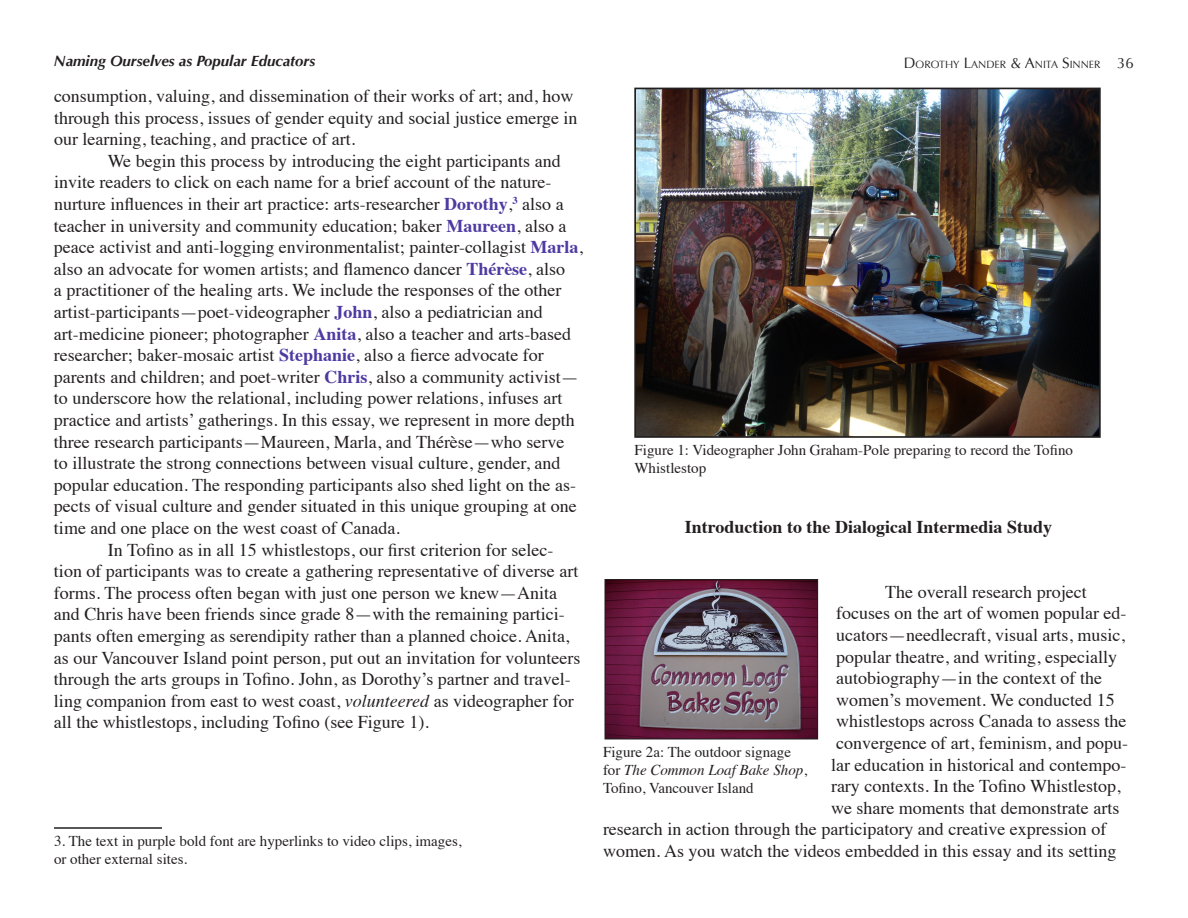
<style>
.page{position:relative;width:1188px;height:918px;background:#fff}
.page>*{position:absolute;margin:0;border:0;box-sizing:border-box;transform-origin:0 0}
.t1{font:18px/21.6px "Times";color:#231f20}
.t2{font:700 18px "Times";color:#231f20}
.t3{font:15px/18px "Times";color:#231f20}
.t4{font:italic 700 15px "Optima";color:#231f20}
.t5{font:10.5px "Optima";color:#231f20}
.s1{font-size:15px}
.s2{font-weight:700;color:#4e3aa1}
.s3{font-style:italic}
</style>
<div class="page">
<hr style="left:54px;top:827px;width:108px;height:2px;background:#231f20">
<img style="left:637px;top:91px;width:461px;height:344px">
<div style="left:634px;top:88px;width:467px;height:350px;border:2px solid #231f20"></div>
<img style="left:606px;top:581px;width:210px;height:156px">
<div style="left:604px;top:579px;width:214px;height:160px;border:1px solid #231f20"></div>
<p class="t4" style="left:54px;top:52px;width:263px">Naming Ourselves as Popular Educators</p>
<p class="t5" style="left:904px;top:59px;width:232px"><span class="s1">D</span>OROTHY <span class="s1">L</span>ANDER <span class="s1">&amp; A</span>NITA <span class="s1">S</span>INNER <span class="s1">36</span></p>
<p class="t1" style="left:54px;top:84px;width:525px">consumption, valuing, and dissemination of their works of art; and, how through this process, issues of gender equity and social justice emerge in our learning, teaching, and practice of art.</p>
<p class="t1" style="left:108px;top:148px;width:455px">We begin this process by introducing the eight participants and</p>
<p class="t1" style="left:54px;top:170px;width:499px">invite readers to click on each name for a brief account of the nature-</p>
<p class="t1" style="left:54px;top:192px;width:511px">nurture influences in their art practice: arts-researcher <span class="s2">Dorothy</span>,<sup>3</sup> also a</p>
<p class="t1" style="left:54px;top:213px;width:514px">teacher in university and community education; baker <span class="s2">Maureen</span>, also a</p>
<p class="t1" style="left:54px;top:235px;width:530px">peace activist and anti-logging environmentalist; painter-collagist <span class="s2">Marla</span>,</p>
<p class="t1" style="left:54px;top:256px;width:513px">also an advocate for women artists; and flamenco dancer <span class="s2">Thérèse</span>, also</p>
<p class="t1" style="left:54px;top:278px;width:509px">a practitioner of the healing arts. We include the responses of the other</p>
<p class="t1" style="left:54px;top:300px;width:490px">artist-participants—poet-videographer <span class="s2">John</span>, also a pediatrician and</p>
<p class="t1" style="left:54px;top:321px;width:519px">art-medicine pioneer; photographer <span class="s2">Anita</span>, also a teacher and arts-based</p>
<p class="t1" style="left:54px;top:343px;width:491px">researcher; baker-mosaic artist <span class="s2">Stephanie</span>, also a fierce advocate for</p>
<p class="t1" style="left:54px;top:364px;width:526px">parents and children; and poet-writer <span class="s2">Chris</span>, also a community activist—</p>
<p class="t1" style="left:54px;top:386px;width:510px">to underscore how the relational, including power relations, infuses art</p>
<p class="t1" style="left:54px;top:408px;width:522px">practice and artists’ gatherings. In this essay, we represent in more depth</p>
<p class="t1" style="left:54px;top:429px;width:512px">three research participants—Maureen, Marla, and Thérèse—who serve</p>
<p class="t1" style="left:54px;top:451px;width:508px">to illustrate the strong connections between visual culture, gender, and</p>
<p class="t1" style="left:54px;top:472px;width:524px">popular education. The responding participants also shed light on the as-</p>
<p class="t1" style="left:54px;top:494px;width:524px">pects of visual culture and gender situated in this unique grouping at one</p>
<p class="t1" style="left:54px;top:516px;width:347px">time and one place on the west coast of Canada.</p>
<p class="t1" style="left:108px;top:537px;width:447px">In Tofino as in all 15 whistlestops, our first criterion for selec-</p>
<p class="t1" style="left:54px;top:559px;width:526px">tion of participants was to create a gathering representative of diverse art</p>
<p class="t1" style="left:54px;top:580px;width:505px">forms. The process often began with just one person we knew—Anita</p>
<p class="t1" style="left:54px;top:602px;width:512px">and Chris have been friends since grade 8—with the remaining partici-</p>
<p class="t1" style="left:54px;top:624px;width:517px">pants often emerging as serendipity rather than a planned choice. Anita,</p>
<p class="t1" style="left:54px;top:645px;width:528px">as our Vancouver Island point person, put out an invitation for volunteers</p>
<p class="t1" style="left:54px;top:667px;width:518px">through the arts groups in Tofino. John, as Dorothy’s partner and travel-</p>
<p class="t1" style="left:54px;top:688px;width:521px">ling companion from east to west coast, <span class="s3">volunteered</span> as videographer for</p>
<p class="t1" style="left:54px;top:710px;width:376px">all the whistlestops, including Tofino (see Figure 1).</p>
<p class="t3" style="left:634px;top:440px;width:440px">Figure 1: Videographer John Graham-Pole preparing to record the Tofino<br>Whistlestop</p>
<p class="t2" style="left:685px;top:510px;width:369px">Introduction to the Dialogical Intermedia Study</p>
<p class="t1" style="left:885px;top:580px;width:203px">The overall research project</p>
<p class="t1" style="left:836px;top:601px;width:292px">focuses on the art of women popular ed-</p>
<p class="t1" style="left:836px;top:623px;width:290px">ucators—needlecraft, visual arts, music,</p>
<p class="t1" style="left:836px;top:644px;width:282px">popular theatre, and writing, especially</p>
<p class="t1" style="left:836px;top:666px;width:267px">autobiography—in the context of the</p>
<p class="t1" style="left:836px;top:688px;width:280px">women’s movement. We conducted 15</p>
<p class="t1" style="left:836px;top:709px;width:292px">whistlestops across Canada to assess the</p>
<p class="t1" style="left:836px;top:731px;width:294px">convergence of art, feminism, and popu-</p>
<p class="t1" style="left:831px;top:752px;width:297px">lar education in historical and contempo-</p>
<p class="t1" style="left:831px;top:774px;width:291px">rary contexts. In the Tofino Whistlestop,</p>
<p class="t1" style="left:831px;top:796px;width:290px">we share moments that demonstrate arts</p>
<p class="t1" style="left:603px;top:817px;width:505px">research in action through the participatory and creative expression of</p>
<p class="t1" style="left:603px;top:839px;width:515px">women. As you watch the videos embedded in this essay and its setting</p>
<p class="t3" style="left:603px;top:741px;width:206px">Figure 2a: The outdoor signage for <span class="s3">The Common Loaf Bake Shop</span>,<br>Tofino, Vancouver Island</p>
<p class="t3" style="left:54px;top:831px;width:409px">3. The text in purple bold font are hyperlinks to video clips, images, or other external sites.</p>
</div>
